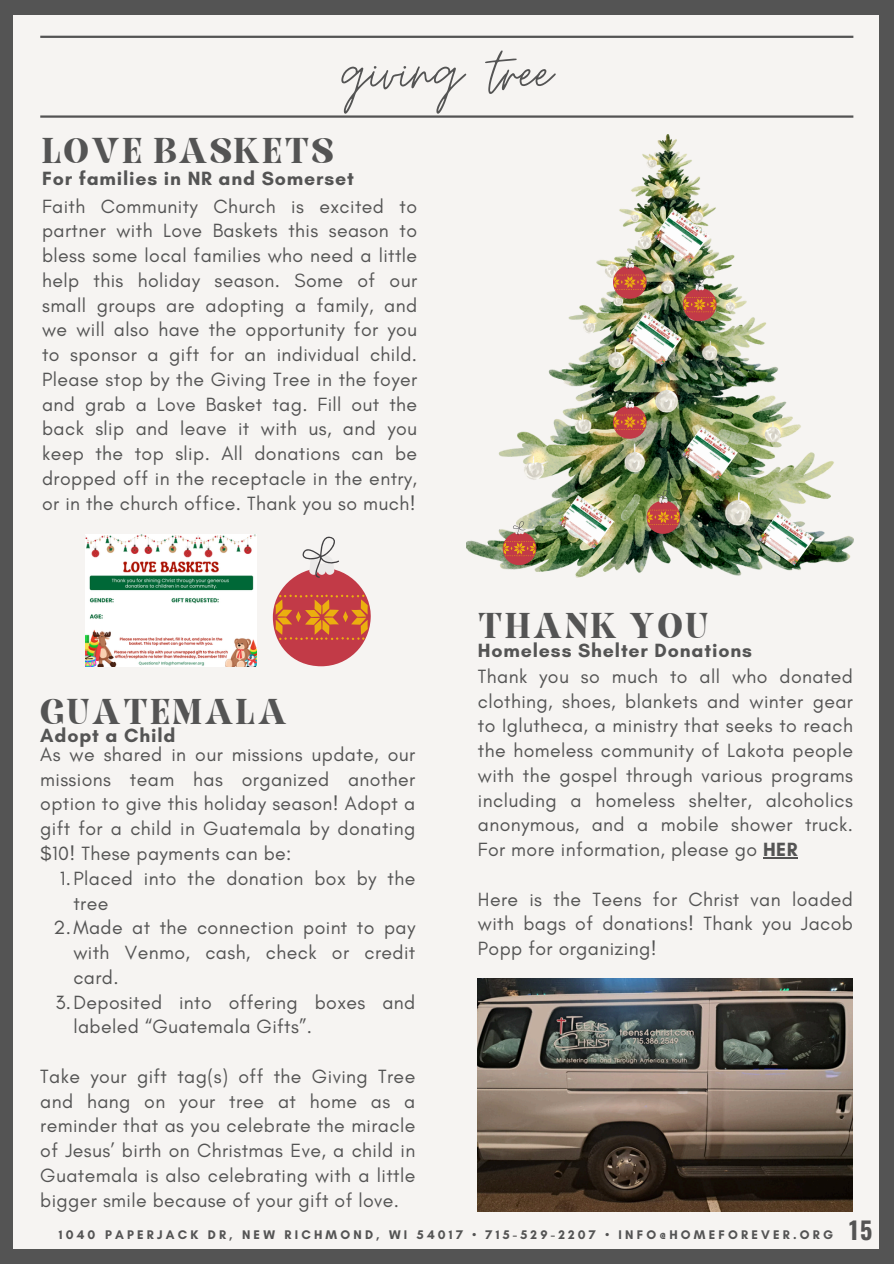
<style>
.page{position:relative;width:894px;height:1264px;background:#fff}
.page>*{position:absolute;margin:0;border:0;box-sizing:border-box;transform-origin:0 0}
.t1{font:69.75px "Moon Time";color:#545454}
.t2{font:34.5px "Elika Gorica";letter-spacing:.07em;color:#545454}
.t3{font:700 24px "Oswald";color:#545454}
.t4{font:19.5px/24.8px "Glacial Indifference";letter-spacing:.02em;color:#545454;text-align:justify}
.t5{font:700 19.5px "Glacial Indifference";letter-spacing:.045em;color:#545454}
.t6{font:700 12.75px "Glacial Indifference";letter-spacing:.25em;color:#545454}
.s1{font-weight:700}
</style>
<div class="page">
<div style="left:0;top:0;width:893px;height:1263px;background:#545454"></div>
<div style="left:14px;top:15px;width:864px;height:1233px;background:#f6f4f2"></div>
<hr style="left:40px;top:115px;width:813px;height:3px;background:#545454">
<hr style="left:40px;top:36px;width:813px;height:2px;background:#545454">
<img style="left:467px;top:135px;width:386px;height:443px">
<img style="left:625px;top:312px;width:56px;height:54px">
<img style="left:681px;top:426px;width:56px;height:54px">
<img style="left:557px;top:495px;width:57px;height:54px">
<img style="left:653px;top:209px;width:56px;height:54px">
<svg style="left:613px;top:394px;width:33px;height:45px"></svg>
<img style="left:758px;top:511px;width:56px;height:54px">
<svg style="left:646px;top:489px;width:34px;height:45px"></svg>
<svg style="left:682px;top:277px;width:34px;height:44px"></svg>
<svg style="left:502px;top:520px;width:34px;height:45px"></svg>
<svg style="left:613px;top:254px;width:33px;height:45px"></svg>
<img style="left:85px;top:534px;width:171px;height:132px">
<svg style="left:273px;top:536px;width:97px;height:130px"></svg>
<img style="left:478px;top:978px;width:374px;height:233px">
<hr style="left:763px;top:857px;width:34px;height:1px;background:#545454">
<p class="t1" style="left:341px;top:30px;width:212px">giving tree</p>
<h2 class="t2" style="left:42px;top:137px;width:292px">LOVE BASKETS</h2>
<h3 class="t5" style="left:42px;top:166px;width:313px">For families in NR and Somerset</h3>
<p class="t4" style="left:42px;top:193px;width:376px">Faith Community Church is excited to partner with Love Baskets this season to bless some local families who need a little help this holiday season. Some of our small groups are adopting a family, and we will also have the opportunity for you to sponsor a gift for an individual child.<br>Please stop by the Giving Tree in the foyer and grab a Love Basket tag. Fill out the back slip and leave it with us, and you keep the top slip. All donations can be dropped off in the receptacle in the entry, or in the church office. Thank you so much!</p>
<h4 class="t2" style="left:478px;top:612px;width:232px">THANK YOU</h4>
<p class="t5" style="left:478px;top:638px;width:275px">Homeless Shelter Donations</p>
<p class="t4" style="left:478px;top:663px;width:376px">Thank you so much to all who donated clothing, shoes, blankets and winter gear to Iglutheca, a ministry that seeks to reach the homeless community of Lakota people with the gospel through various programs including a homeless shelter, alcoholics anonymous, and a mobile shower truck.<br>For more information, please go <span class="s1">HER</span></p>
<p class="t4" style="left:478px;top:886px;width:376px">Here is the Teens for Christ van loaded with bags of donations! Thank you Jacob Popp for organizing!</p>
<h4 class="t2" style="left:40px;top:698px;width:248px">GUATEMALA</h4>
<p class="t5" style="left:40px;top:723px;width:137px">Adopt a Child</p>
<p class="t4" style="left:40px;top:741px;width:376px">As we shared in our missions update, our missions team has organized another option to give this holiday season! Adopt a gift for a child in Guatemala by donating $10! These payments can be:</p>
<h1 class="t4" style="left:73px;top:865px;width:343px;text-indent:-14px">1.Placed into the donation box by the tree</h1>
<p class="t4" style="left:73px;top:915px;width:343px;text-indent:-20px">2.Made at the connection point to pay with Venmo, cash, check or credit card.</p>
<p class="t4" style="left:73px;top:989px;width:343px;text-indent:-18px">3.Deposited into offering boxes and labeled “Guatemala Gifts”.</p>
<h2 class="t4" style="left:40px;top:1063px;width:376px">Take your gift tag(s) off the Giving Tree and hang on your tree at home as a reminder that as you celebrate the miracle of Jesus’ birth on Christmas Eve, a child in Guatemala is also celebrating with a little bigger smile because of your gift of love.</h2>
<h3 class="t6" style="left:59px;top:1226px;width:775px">1040 PAPERJACK DR, NEW RICHMOND, WI 54017 • 715-529-2207 • INFO@HOMEFOREVER.ORG</h3>
<h4 class="t3" style="left:849px;top:1211px;width:25px">15</h4>
</div>
